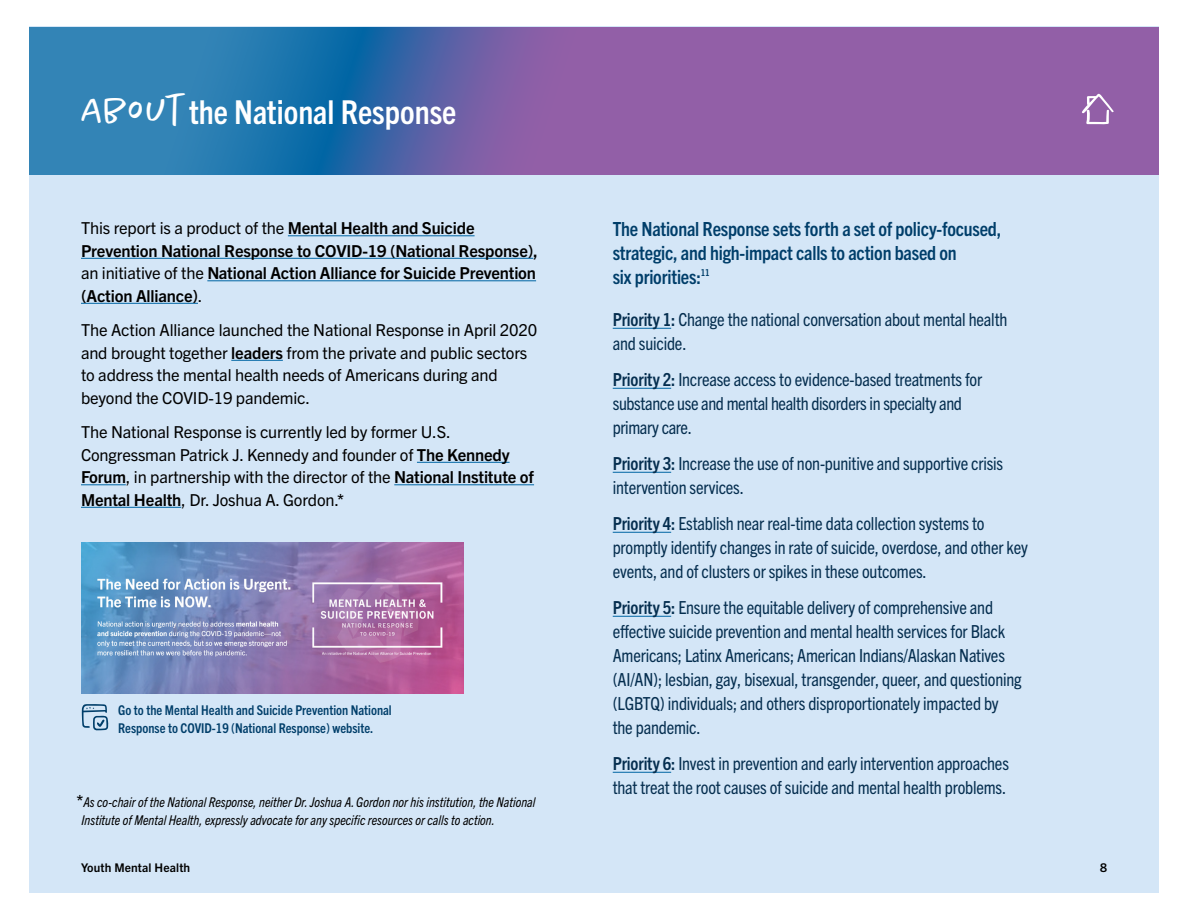
<style>
.page{position:relative;width:1188px;height:918px;background:#fff}
.page>*{position:absolute;margin:0;border:0;box-sizing:border-box;transform-origin:0 0}
.t1{font:700 condensed 33px "Trade Gothic Next LT Pro";color:#fff}
.subhead{font:700 condensed 19.5px/24px "Trade Gothic Next LT Pro";letter-spacing:-.01em;color:#003e6a}
.subhead-2{font:condensed 18px/24px "Trade Gothic Next LT Pro";letter-spacing:-.01em;color:#052e4f}
.Body_text{font:16.5px/22.5px "Trade Gothic Next LT Pro";letter-spacing:-.01em;color:#000}
.Body_text-2{font:700 16.5px/22.5px "Trade Gothic Next LT Pro";letter-spacing:-.01em;color:#000}
.t2{font:italic condensed 13.5px/18px "Trade Gothic Next LT Pro";color:#000}
.t3{font:700 condensed 13.5px/18px "Trade Gothic Next LT Pro";color:#003e6a}
.Body_text-3{font:700 12px "Trade Gothic Next LT Pro";letter-spacing:.01em;color:#000}
.s1{font-family:"Chantal";font-weight:300;font-stretch:normal;font-size:39px}
.s2{font-weight:400}
.s3{font-weight:700}
.s4{font-weight:700;font-style:normal;font-stretch:normal;font-size:16.5px}
</style>
<div class="page">
<div style="left:29px;top:26px;width:1130px;height:867px;background:#d0e4f7"></div>
<hr style="left:613px;top:328px;width:58px;height:1px;background:#0065a4">
<hr style="left:613px;top:388px;width:58px;height:1px;background:#0065a4">
<hr style="left:613px;top:472px;width:58px;height:1px;background:#0065a4">
<hr style="left:613px;top:532px;width:58px;height:1px;background:#0065a4">
<hr style="left:613px;top:616px;width:58px;height:1px;background:#0065a4">
<hr style="left:613px;top:772px;width:58px;height:1px;background:#0065a4">
<svg style="left:29px;top:27px;width:1130px;height:148px;background:#6a67a9"></svg>
<svg style="left:1081px;top:93px;width:33px;height:31px"></svg>
<img style="left:81px;top:542px;width:383px;height:152px">
<svg style="left:82px;top:704px;width:26px;height:26px"></svg>
<hr style="left:288px;top:235px;width:187px;height:1px;background:#0065a4">
<hr style="left:81px;top:258px;width:452px;height:1px;background:#0065a4">
<hr style="left:207px;top:280px;width:329px;height:1px;background:#0065a4">
<hr style="left:81px;top:303px;width:117px;height:1px;background:#0065a4">
<hr style="left:231px;top:360px;width:52px;height:1px;background:#0065a4">
<hr style="left:417px;top:462px;width:93px;height:1px;background:#0065a4">
<hr style="left:81px;top:484px;width:45px;height:1px;background:#0065a4">
<hr style="left:394px;top:484px;width:140px;height:1px;background:#0065a4">
<hr style="left:81px;top:507px;width:100px;height:1px;background:#0065a4">
<h1 class="t1" style="left:81px;top:90px;width:377px"><span class="s1">About</span> the National Response</h1>
<p class="Body_text-2" style="left:81px;top:216px;width:458px"><span class="s2">This report is a product of the</span> Mental Health and Suicide Prevention National Response to COVID-19 (National Response), <span class="s2">an initiative of the</span> National Action Alliance for Suicide Prevention (Action Alliance)<span class="s2">.</span></p>
<p class="Body_text" style="left:81px;top:318px;width:458px">The Action Alliance launched the National Response in April 2020 and brought together <span class="s3">leaders</span> from the private and public sectors to address the mental health needs of Americans during and beyond the COVID-19 pandemic.</p>
<p class="Body_text" style="left:81px;top:420px;width:455px">The National Response is currently led by former U.S.<br>Congressman Patrick J. Kennedy and founder of <span class="s3">The Kennedy Forum</span>, in partnership with the director of the <span class="s3">National Institute of Mental Health</span>, Dr. Joshua A. Gordon.<span class="s3">*</span></p>
<p class="t3" style="left:118px;top:700px;width:275px">Go to the Mental Health and Suicide Prevention National<br>Response to COVID-19 (National Response) website.</p>
<p class="t2" style="left:82px;top:792px;width:455px;text-indent:-5px"><span class="s4">*</span>As co-chair of the National Response, neither Dr. Joshua A. Gordon nor his institution, the National<br>Institute of Mental Health, expressly advocate for any specific resources or calls to action.</p>
<p class="subhead" style="left:613px;top:216px;width:390px">The National Response sets forth a set of policy-focused, strategic, and high-impact calls to action based on<br>six priorities:<sup>11</sup></p>
<p class="subhead-2" style="left:613px;top:307px;width:396px"><span class="s3">Priority 1:</span> Change the national conversation about mental health and suicide.</p>
<p class="subhead-2" style="left:613px;top:367px;width:371px"><span class="s3">Priority 2:</span> Increase access to evidence-based treatments for substance use and mental health disorders in specialty and primary care.</p>
<p class="subhead-2" style="left:613px;top:451px;width:392px"><span class="s3">Priority 3:</span> Increase the use of non-punitive and supportive crisis intervention services.</p>
<p class="subhead-2" style="left:613px;top:511px;width:417px"><span class="s3">Priority 4:</span> Establish near real-time data collection systems to promptly identify changes in rate of suicide, overdose, and other key events, and of clusters or spikes in these outcomes.</p>
<p class="subhead-2" style="left:613px;top:595px;width:410px"><span class="s3">Priority 5:</span> Ensure the equitable delivery of comprehensive and effective suicide prevention and mental health services for Black Americans; Latinx Americans; American Indians/Alaskan Natives (AI/AN); lesbian, gay, bisexual, transgender, queer, and questioning (LGBTQ) individuals; and others disproportionately impacted by the pandemic.</p>
<p class="subhead-2" style="left:613px;top:751px;width:398px"><span class="s3">Priority 6:</span> Invest in prevention and early intervention approaches that treat the root causes of suicide and mental health problems.</p>
<p class="Body_text-3" style="left:81px;top:860px;width:111px">Youth Mental Health</p>
<p class="Body_text-3" style="left:1100px;top:860px;width:8px">8</p>
</div>
